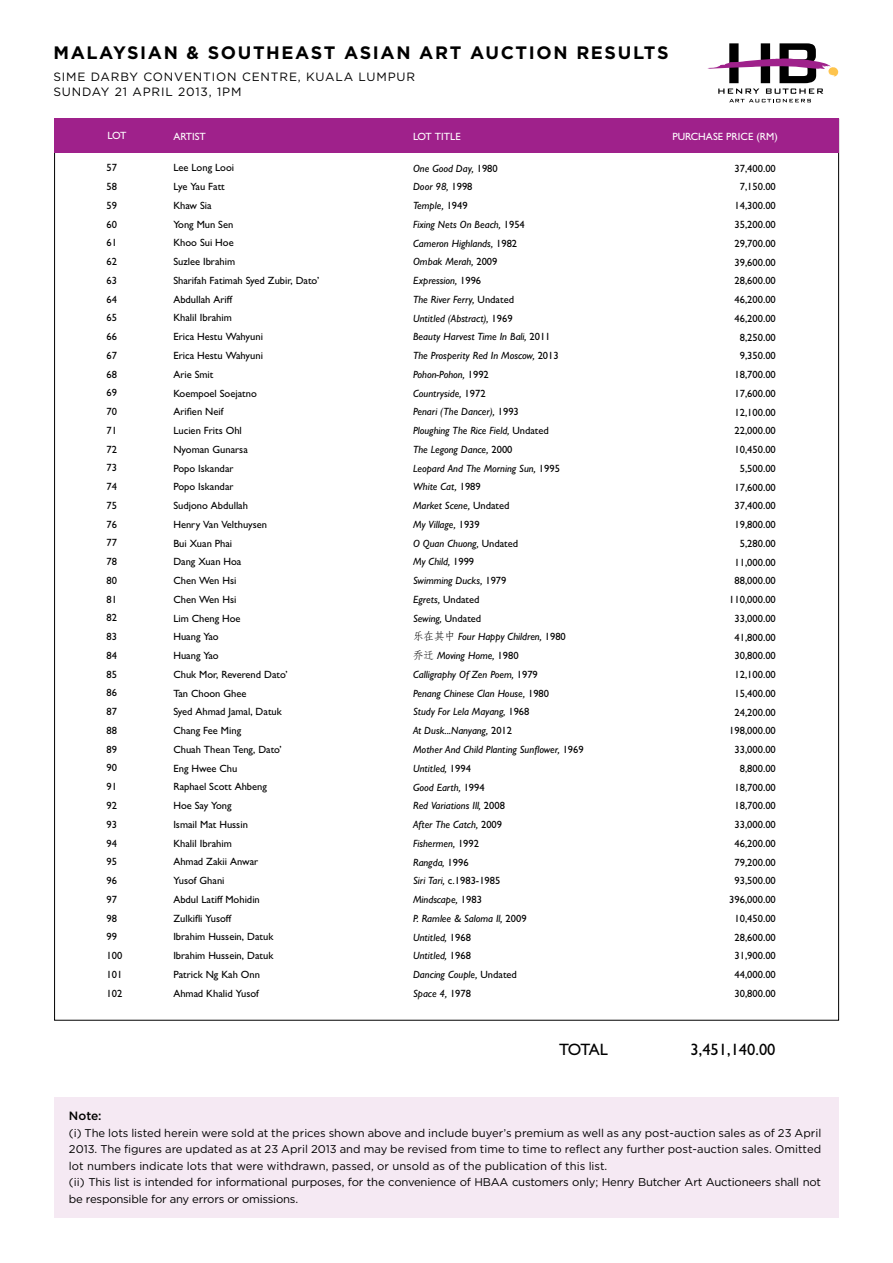
<style>
.page{position:relative;width:893px;height:1263px;background:#fff}
.page>*{position:absolute;margin:0;border:0;box-sizing:border-box;transform-origin:0 0}
.t1{font:700 18px "Gotham";letter-spacing:.09em;color:#000}
.t2{font:500 16.5px "Gill Sans MT Pro";color:#000}
.t3{font:12px/15px "Gotham";letter-spacing:.07em;color:#000}
.t4{font:500 12px "Gotham";color:#000}
.t5{font:11.25px/16.5px "Gotham";color:#000}
.t6{font:500 10.5px/18.8px "Gill Sans MT Pro";color:#000}
.t7{font:italic 500 10.5px/18.8px "Gill Sans MT Pro";color:#000}
.t8{font:500 10.5px "Gill Sans MT Pro";color:#fff}
.s1{font-style:normal}
.s2{font-family:"Adobe Fangsong Std";font-weight:400;font-style:normal}
</style>
<div class="page">
<svg style="left:718px;top:89px;width:105px;height:13px"></svg>
<svg style="left:707px;top:43px;width:132px;height:40px"></svg>
<div style="left:54px;top:119px;width:784px;height:34px;background:#9f218b"></div>
<div style="left:55px;top:1097px;width:784px;height:121px;background:#f5e9f3"></div>
<h1 class="t1" style="left:53px;top:42px;width:617px">MALAYSIAN &amp; SOUTHEAST ASIAN ART AUCTION RESULTS</h1>
<p class="t3" style="left:53px;top:69px;width:363px">SIME DARBY CONVENTION CENTRE, KUALA LUMPUR<br>SUNDAY 21 APRIL 2013, 1PM</p>
<p class="t8" style="left:108px;top:130px;width:20px">LOT</p>
<p class="t6" style="left:107px;top:158px;width:17px">57<br>58<br>59<br>60<br>61<br>62<br>63<br>64<br>65<br>66<br>67<br>68<br>69<br>70<br>71<br>72<br>73<br>74<br>75<br>76<br>77<br>78<br>80<br>81<br>82<br>83<br>84<br>85<br>86<br>87<br>88<br>89<br>90<br>91<br>92<br>93<br>94<br>95<br>96<br>97<br>98<br>99<br>100<br>101<br>102</p>
<p class="t6" style="left:173px;top:158px;width:147px">Lee Long Looi<br>Lye Yau Fatt<br>Khaw Sia<br>Yong Mun Sen<br>Khoo Sui Hoe<br>Suzlee Ibrahim<br>Sharifah Fatimah Syed Zubir, Dato’<br>Abdullah Ariff<br>Khalil Ibrahim<br>Erica Hestu Wahyuni<br>Erica Hestu Wahyuni<br>Arie Smit<br>Koempoel Soejatno<br>Arifien Neif<br>Lucien Frits Ohl<br>Nyoman Gunarsa<br>Popo Iskandar<br>Popo Iskandar<br>Sudjono Abdullah<br>Henry Van Velthuysen<br>Bui Xuan Phai<br>Dang Xuan Hoa<br>Chen Wen Hsi<br>Chen Wen Hsi<br>Lim Cheng Hoe<br>Huang Yao<br>Huang Yao<br>Chuk Mor, Reverend Dato’<br>Tan Choon Ghee<br>Syed Ahmad Jamal, Datuk<br>Chang Fee Ming<br>Chuah Thean Teng, Dato’<br>Eng Hwee Chu<br>Raphael Scott Ahbeng<br>Hoe Say Yong<br>Ismail Mat Hussin<br>Khalil Ibrahim<br>Ahmad Zakii Anwar<br>Yusof Ghani<br>Abdul Latiff Mohidin<br>Zulkifli Yusoff<br>Ibrahim Hussein, Datuk<br>Ibrahim Hussein, Datuk<br>Patrick Ng Kah Onn<br>Ahmad Khalid Yusof</p>
<p class="t7" style="left:413px;top:159px;width:172px">One Good Day, <span class="s1">1980<br></span>Door 98, <span class="s1">1998<br></span>Temple, <span class="s1">1949<br></span>Fixing Nets On Beach, <span class="s1">1954<br></span>Cameron Highlands, <span class="s1">1982<br></span>Ombak Merah, <span class="s1">2009<br></span>Expression, <span class="s1">1996<br></span>The River Ferry, <span class="s1">Undated<br></span>Untitled (Abstract), <span class="s1">1969<br></span>Beauty Harvest Time In Bali, <span class="s1">2011<br></span>The Prosperity Red In Moscow, <span class="s1">2013<br></span>Pohon-Pohon, <span class="s1">1992<br></span>Countryside, <span class="s1">1972<br></span>Penari (The Dancer), <span class="s1">1993<br></span>Ploughing The Rice Field, <span class="s1">Undated<br></span>The Legong Dance, <span class="s1">2000<br></span>Leopard And The Morning Sun, <span class="s1">1995<br></span>White Cat, <span class="s1">1989<br></span>Market Scene, <span class="s1">Undated<br></span>My Village, <span class="s1">1939<br></span>O Quan Chuong, <span class="s1">Undated<br></span>My Child, <span class="s1">1999<br></span>Swimming Ducks, <span class="s1">1979<br></span>Egrets, <span class="s1">Undated<br></span>Sewing, <span class="s1">Undated<br></span><span class="s2">乐在其中</span> Four Happy Children, <span class="s1">1980<br></span><span class="s2">乔迁</span> Moving Home, <span class="s1">1980<br></span>Calligraphy Of Zen Poem, <span class="s1">1979<br></span>Penang Chinese Clan House, <span class="s1">1980<br></span>Study For Lela Mayang, <span class="s1">1968<br></span>At Dusk...Nanyang, <span class="s1">2012<br></span>Mother And Child Planting Sunflower, <span class="s1">1969<br></span>Untitled, <span class="s1">1994<br></span>Good Earth, <span class="s1">1994<br></span>Red Variations Ill, <span class="s1">2008<br></span>After The Catch, <span class="s1">2009<br></span>Fishermen, <span class="s1">1992<br></span>Rangda, <span class="s1">1996<br></span>Siri Tari, <span class="s1">c.1983-1985<br></span>Mindscape, <span class="s1">1983<br></span>P. Ramlee &amp; Saloma Il, <span class="s1">2009<br></span>Untitled, <span class="s1">1968<br></span>Untitled, <span class="s1">1968<br></span>Dancing Couple, <span class="s1">Undated<br></span>Space 4, <span class="s1">1978</span></p>
<p class="t6" style="left:729px;top:159px;width:48px;text-align:right">37,400.00<br>7,150.00<br>14,300.00<br>35,200.00<br>29,700.00<br>39,600.00<br>28,600.00<br>46,200.00<br>46,200.00<br>8,250.00<br>9,350.00<br>18,700.00<br>17,600.00<br>12,100.00<br>22,000.00<br>10,450.00<br>5,500.00<br>17,600.00<br>37,400.00<br>19,800.00<br>5,280.00<br>11,000.00<br>88,000.00<br>110,000.00<br>33,000.00<br>41,800.00<br>30,800.00<br>12,100.00<br>15,400.00<br>24,200.00<br>198,000.00<br>33,000.00<br>8,800.00<br>18,700.00<br>18,700.00<br>33,000.00<br>46,200.00<br>79,200.00<br>93,500.00<br>396,000.00<br>10,450.00<br>28,600.00<br>31,900.00<br>44,000.00<br>30,800.00</p>
<p class="t8" style="left:173px;top:130px;width:34px">ARTIST</p>
<p class="t8" style="left:413px;top:130px;width:49px">LOT TITLE</p>
<p class="t8" style="left:672px;top:130px;width:107px">PURCHASE PRICE (RM)</p>
<h2 class="t2" style="left:559px;top:1040px;width:50px">TOTAL</h2>
<h2 class="t2" style="left:690px;top:1040px;width:87px">3,451,140.00</h2>
<p class="t4" style="left:69px;top:1109px;width:34px">Note:</p>
<p class="t5" style="left:69px;top:1124px;width:754px">(i) The lots listed herein were sold at the prices shown above and include buyer’s premium as well as any post-auction sales as of 23 April 2013. The figures are updated as at 23 April 2013 and may be revised from time to time to reflect any further post-auction sales. Omitted lot numbers indicate lots that were withdrawn, passed, or unsold as of the publication of this list.<br>(ii) This list is intended for informational purposes, for the convenience of HBAA customers only; Henry Butcher Art Auctioneers shall not be responsible for any errors or omissions.</p>
</div>
